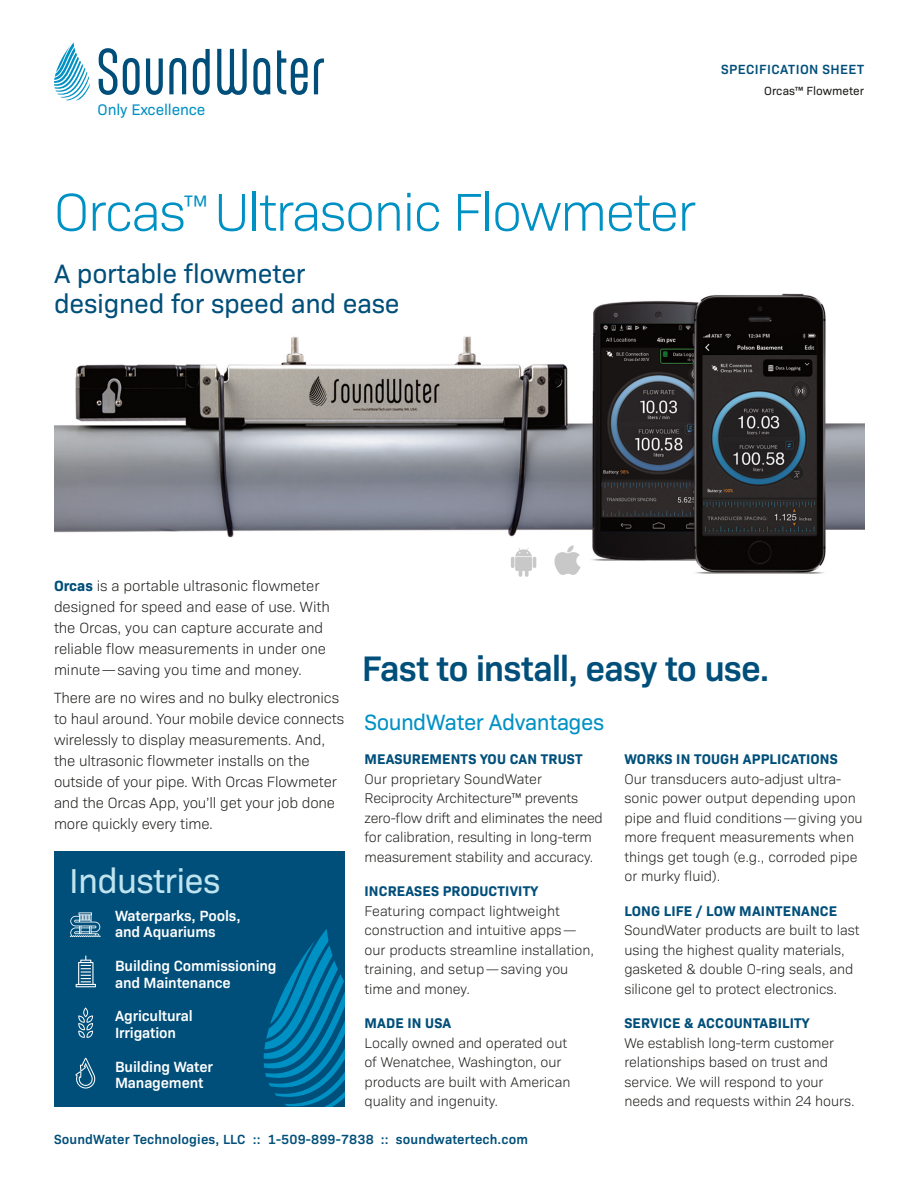
<style>
.page{position:relative;width:918px;height:1188px;background:#fff}
.page>*{position:absolute;margin:0;border:0;box-sizing:border-box;transform-origin:0 0}
.Banner{font:300 54px "Bio Sans";letter-spacing:-.03em;color:#0091c4}
.Banner_2{font:600 36px "Bio Sans";letter-spacing:-.025em;color:#004f7a}
.Body_Text{font:35.1px "Bio Sans";letter-spacing:-.02em;color:#bfe4f0}
.Banner_Tag{font:27px/30px "Bio Sans";letter-spacing:-.01em;color:#004f7a}
.Heading_1{font:22.5px "Bio Sans";letter-spacing:-.02em;color:#0091c4}
.t1{font:15.6px "Bio Sans";letter-spacing:-.01em;color:#0091c4}
.Body_Text-2{font:300 15px/21px "Bio Sans";letter-spacing:-.01em;color:#1c1c1a}
.Body_Text-3{font:600 15px/16.5px "Bio Sans";letter-spacing:-.01em;color:#fff}
.Brand_PIllar_Body{font:300 14.25px/19.5px "Bio Sans";letter-spacing:-.005em;color:#1c1c1a}
.Brand_Pillar_Heading{font:700 14.25px "Bio Sans";letter-spacing:.01em;color:#004f7a}
.Model_Number_Name{font:600 13.5px "Bio Sans";letter-spacing:.01em;color:#004f7a}
.Model_Number_Name-2{font:600 13.5px "Bio Sans";letter-spacing:.03em;color:#004f7a}
.Model_Descriptor{font:12px "Bio Sans";color:#1c1c1a}
.s1{font-weight:700;color:#004f7a}
</style>
<div class="page">
<svg style="left:123px;top:58px;width:17px;height:37px"></svg>
<svg style="left:146px;top:58px;width:17px;height:37px"></svg>
<svg style="left:169px;top:58px;width:17px;height:36px"></svg>
<svg style="left:193px;top:49px;width:17px;height:46px"></svg>
<svg style="left:217px;top:49px;width:30px;height:46px"></svg>
<svg style="left:253px;top:58px;width:17px;height:37px"></svg>
<svg style="left:277px;top:50px;width:31px;height:45px"></svg>
<svg style="left:314px;top:58px;width:10px;height:36px"></svg>
<svg style="left:99px;top:48px;width:18px;height:47px"></svg>
<svg style="left:54px;top:42px;width:36px;height:59px"></svg>
<img style="left:54px;top:293px;width:810px;height:281px">
<div style="left:54px;top:851px;width:290px;height:256px;background:#004f7a"></div>
<svg style="left:70px;top:912px;width:31px;height:25px"></svg>
<svg style="left:76px;top:956px;width:20px;height:31px"></svg>
<svg style="left:78px;top:1008px;width:15px;height:30px"></svg>
<svg style="left:75px;top:1058px;width:21px;height:31px"></svg>
<svg style="left:264px;top:929px;width:80px;height:178px"></svg>
<svg style="left:554px;top:545px;width:27px;height:30px"></svg>
<svg style="left:511px;top:548px;width:25px;height:29px"></svg>
<p class="t1" style="left:98px;top:99px;width:109px">Only Excellence</p>
<p class="Model_Number_Name-2" style="left:721px;top:59px;width:144px">SPECIFICATION SHEET</p>
<p class="Model_Descriptor" style="left:764px;top:81px;width:101px">Orcas™ Flowmeter</p>
<p class="Banner" style="left:54px;top:173px;width:644px">Orcas<sup>™</sup> Ultrasonic Flowmeter</p>
<p class="Banner_Tag" style="left:54px;top:257px;width:347px">A portable flowmeter designed for speed and ease</p>
<p class="Body_Text-2" style="left:54px;top:574px;width:277px"><span class="s1">Orcas</span> is a portable ultrasonic flowmeter designed for speed and ease of use. With the Orcas, you can capture accurate and reliable flow measurements in under one minute—saving you time and money.</p>
<p class="Body_Text-2" style="left:54px;top:686px;width:292px">There are no wires and no bulky electronics to haul around. Your mobile device connects wirelessly to display measurements. And, the ultrasonic flowmeter installs on the outside of your pipe. With Orcas Flowmeter and the Orcas App, you’ll get your job done more quickly every time.</p>
<p class="Body_Text" style="left:69px;top:855px;width:153px">Industries</p>
<p class="Body_Text-3" style="left:115px;top:906px;width:127px">Waterparks, Pools, and Aquariums</p>
<p class="Body_Text-3" style="left:115px;top:956px;width:163px">Building Commissioning and Maintenance</p>
<p class="Body_Text-3" style="left:115px;top:1007px;width:79px">Agricultural<br>Irrigation</p>
<p class="Body_Text-3" style="left:115px;top:1057px;width:99px">Building Water<br>Management</p>
<p class="Banner_2" style="left:362px;top:641px;width:410px">Fast to install, easy to use.</p>
<p class="Heading_1" style="left:364px;top:705px;width:241px">SoundWater Advantages</p>
<p class="Brand_Pillar_Heading" style="left:364px;top:748px;width:220px">MEASUREMENTS YOU CAN TRUST</p>
<p class="Brand_PIllar_Body" style="left:364px;top:768px;width:240px">Our proprietary SoundWater Reciprocity Architecture™ prevents zero-flow drift and eliminates the need for calibration, resulting in long-term measurement stability and accuracy.</p>
<p class="Brand_Pillar_Heading" style="left:364px;top:880px;width:175px">INCREASES PRODUCTIVITY</p>
<p class="Brand_PIllar_Body" style="left:364px;top:900px;width:231px">Featuring compact lightweight construction and intuitive apps— our products streamline installation, training, and setup—saving you time and money.</p>
<p class="Brand_Pillar_Heading" style="left:364px;top:1012px;width:88px">MADE IN USA</p>
<p class="Brand_PIllar_Body" style="left:364px;top:1032px;width:207px">Locally owned and operated out of Wenatchee, Washington, our products are built with American quality and ingenuity.</p>
<p class="Brand_Pillar_Heading" style="left:624px;top:748px;width:215px">WORKS IN TOUGH APPLICATIONS</p>
<p class="Brand_PIllar_Body" style="left:624px;top:768px;width:240px">Our transducers auto-adjust ultra&shy;sonic power output depending upon pipe and fluid conditions—giving you more frequent measurements when things get tough (e.g., corroded pipe or murky fluid).</p>
<p class="Brand_Pillar_Heading" style="left:624px;top:900px;width:214px">LONG LIFE / LOW MAINTENANCE</p>
<p class="Brand_PIllar_Body" style="left:624px;top:919px;width:237px">SoundWater products are built to last using the highest quality materials, gasketed &amp; double O-ring seals, and silicone gel to protect electronics.</p>
<p class="Brand_Pillar_Heading" style="left:624px;top:1012px;width:187px">SERVICE &amp; ACCOUNTABILITY</p>
<p class="Brand_PIllar_Body" style="left:624px;top:1032px;width:232px">We establish long-term customer relationships based on trust and service. We will respond to your needs and requests within 24 hours.</p>
<p class="Model_Number_Name" style="left:54px;top:1130px;width:476px">SoundWater Technologies, LLC :: 1-509-899-7838 :: soundwatertech.com</p>
</div>
